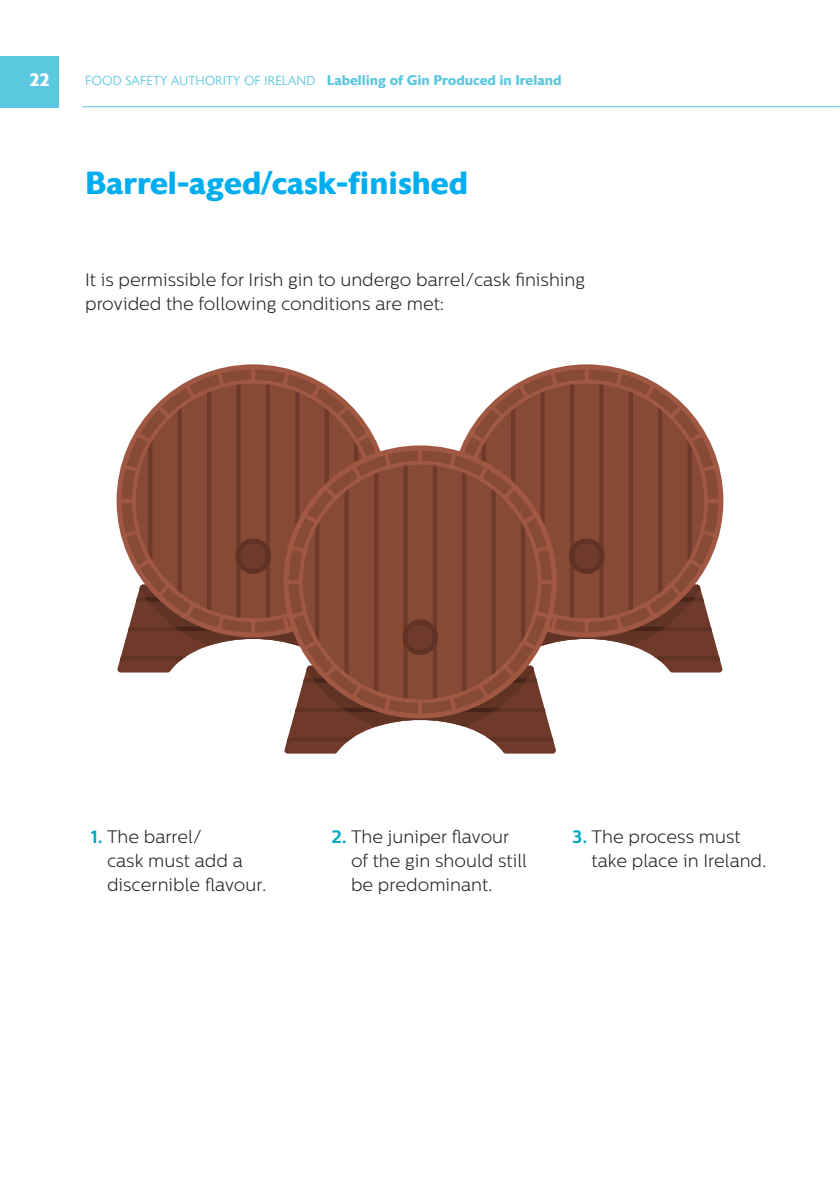
<style>
.page{position:relative;width:840px;height:1191px;background:#fff}
.page>*{position:absolute;margin:0;border:0;box-sizing:border-box;transform-origin:0 0}
.Heading_1_SH{font:700 32px "Astoria Sans";color:#00aeef}
.Body_sh_1{font:300 18px/24px "Centrale Sans";color:#231f20}
.t1{font:700 18px "Astoria Sans";color:#fff}
.t2{font:700 14px "Astoria Sans";color:#5ac8de}
.s1{font-weight:300;font-size:13px}
.s2{font-weight:700;color:#00a9c5}
</style>
<div class="page">
<div style="left:0;top:57px;width:58px;height:51px;background:#5ac8de"></div>
<hr style="left:82px;top:106px;width:757px;height:1px;background:#5ac8de">
<svg style="left:122px;top:369px;width:258px;height:214px"></svg>
<svg style="left:148px;top:384px;width:210px;height:199px;background:#884d3a"></svg>
<div style="left:235px;top:538px;width:36px;height:36px;background:#613325;border-radius:50%"></div>
<div style="left:240px;top:543px;width:25px;height:26px;background:#6f3a2a;border-radius:50%"></div>
<svg style="left:460px;top:369px;width:257px;height:214px"></svg>
<svg style="left:481px;top:384px;width:210px;height:199px;background:#894e3b"></svg>
<div style="left:568px;top:538px;width:36px;height:36px;background:#613325;border-radius:50%"></div>
<div style="left:574px;top:543px;width:25px;height:26px;background:#6f3a2a;border-radius:50%"></div>
<svg style="left:117px;top:583px;width:605px;height:170px"></svg>
<svg style="left:288px;top:450px;width:263px;height:263px;background:#925b4a"></svg>
<div style="left:302px;top:465px;width:235px;height:234px;background:#874a36;border-radius:50%"></div>
<svg style="left:315px;top:465px;width:210px;height:233px"></svg>
<div style="left:402px;top:619px;width:35px;height:36px;background:#613325;border-radius:50%"></div>
<div style="left:407px;top:624px;width:25px;height:26px;background:#6f3a2a;border-radius:50%"></div>
<p class="t1" style="left:30px;top:69px;width:21px">22</p>
<p class="t2" style="left:85px;top:73px;width:477px"><span class="s1">FOOD SAFETY AUTHORITY OF IRELAND</span> Labelling of Gin Produced in Ireland</p>
<p class="Heading_1_SH" style="left:85px;top:165px;width:384px">Barrel-aged/cask-finished</p>
<p class="Body_sh_1" style="left:85px;top:267px;width:501px">It is permissible for Irish gin to undergo barrel/cask finishing provided the following conditions are met:</p>
<p class="Body_sh_1" style="left:107px;top:824px;width:161px;text-indent:-16px"><span class="s2">1.</span> The barrel/<br>cask must add a discernible flavour.</p>
<p class="Body_sh_1" style="left:351px;top:824px;width:177px;text-indent:-20px"><span class="s2">2.</span> The juniper flavour of the gin should still be predominant.</p>
<p class="Body_sh_1" style="left:591px;top:824px;width:176px;text-indent:-19px"><span class="s2">3.</span> The process must take place in Ireland.</p>
</div>
